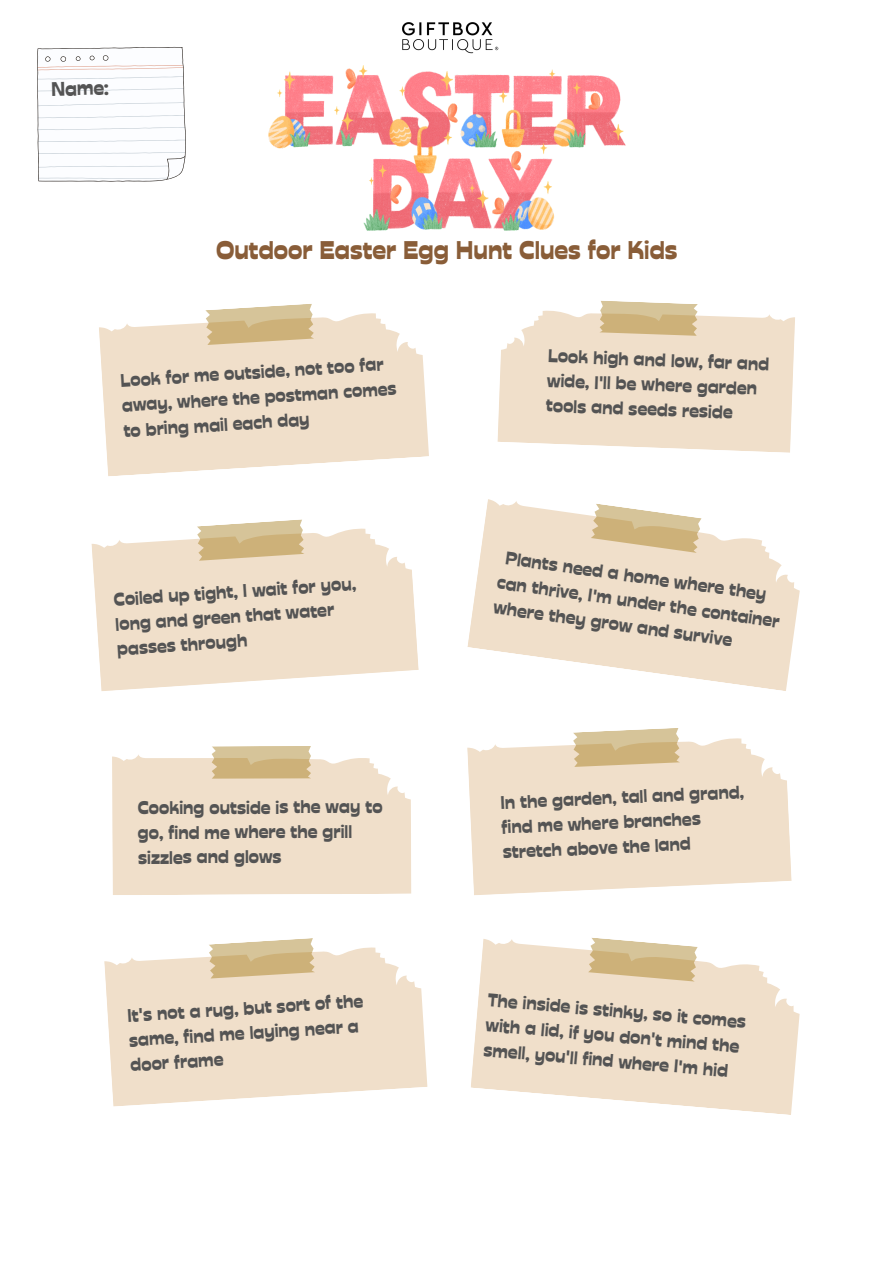
<style>
.page{position:relative;width:894px;height:1264px;background:#fff}
.page>*{position:absolute;margin:0;border:0;box-sizing:border-box;transform-origin:0 0}
.t1{font:25.5px "Stadio Now Novarese";color:#895d38}
.t2{font:19.65px "Stadio Now Novarese";color:#545454}
.t3{font:18.3px/24.9px "Stadio Now Novarese";letter-spacing:-.005em;color:#545454}
</style>
<div class="page">
<img style="left:268px;top:65px;width:357px;height:165px">
<img style="left:402px;top:22px;width:97px;height:32px">
<svg style="left:99px;top:313px;width:330px;height:163px;fill:#f0dfca"></svg>
<svg style="left:205px;top:304px;width:109px;height:41px"></svg>
<svg style="left:497px;top:300px;width:298px;height:153px"></svg>
<svg style="left:91px;top:528px;width:327px;height:163px;fill:#f0dfca"></svg>
<svg style="left:196px;top:519px;width:108px;height:42px"></svg>
<svg style="left:467px;top:499px;width:333px;height:192px;fill:#f0dfca"></svg>
<svg style="left:590px;top:503px;width:111px;height:50px"></svg>
<svg style="left:112px;top:746px;width:299px;height:149px"></svg>
<svg style="left:467px;top:738px;width:324px;height:157px;fill:#f0dfca"></svg>
<svg style="left:572px;top:728px;width:107px;height:39px"></svg>
<svg style="left:104px;top:947px;width:323px;height:159px;fill:#f0dfca"></svg>
<svg style="left:208px;top:938px;width:107px;height:40px"></svg>
<svg style="left:471px;top:939px;width:329px;height:176px;fill:#f0dfca"></svg>
<svg style="left:588px;top:938px;width:109px;height:43px"></svg>
<svg style="left:37px;top:47px;width:149px;height:135px"></svg>
<p class="t2" style="left:51px;top:78px;width:59px;rotate:-2deg">Name:</p>
<p class="t1" style="left:216px;top:234px;width:463px">Outdoor Easter Egg Hunt Clues for Kids</p>
<p class="t3" style="left:119px;top:369px;width:276px;rotate:-4deg">Look for me outside, not too far away, where the postman comes to bring mail each day</p>
<p class="t3" style="left:548px;top:343px;width:223px;rotate:2deg">Look high and low, far and wide, I'll be where garden tools and seeds reside</p>
<h1 class="t3" style="left:113px;top:587px;width:244px;rotate:-4deg">Coiled up tight, I wait for you,</h1>
<p class="t3" style="left:115px;top:612px;width:221px;rotate:-4deg">long and green that water passes through</p>
<p class="t3" style="left:138px;top:794px;width:246px">Cooking outside is the way to go, find me where the grill sizzles and glows</p>
<p class="t3" style="left:126px;top:1004px;width:238px;line-height:24.5px;rotate:-4deg">It's not a rug, but sort of the same, find me laying near a door frame</p>
<p class="t3" style="left:502px;top:544px;width:286px;rotate:8deg">Plants need a home where they can thrive, I'm under the container where they grow and survive</p>
<p class="t3" style="left:499px;top:791px;width:246px;rotate:-3deg">In the garden, tall and grand, find me where branches stretch above the land</p>
<p class="t3" style="left:489px;top:987px;width:260px;rotate:5deg">The inside is stinky, so it comes</p>
<p class="t3" style="left:484px;top:1037px;width:247px;rotate:5deg">smell, you'll find where I'm hid</p>
<p class="t3" style="left:487px;top:1012px;width:256px;rotate:5deg">with a lid, if you don't mind the</p>
</div>
